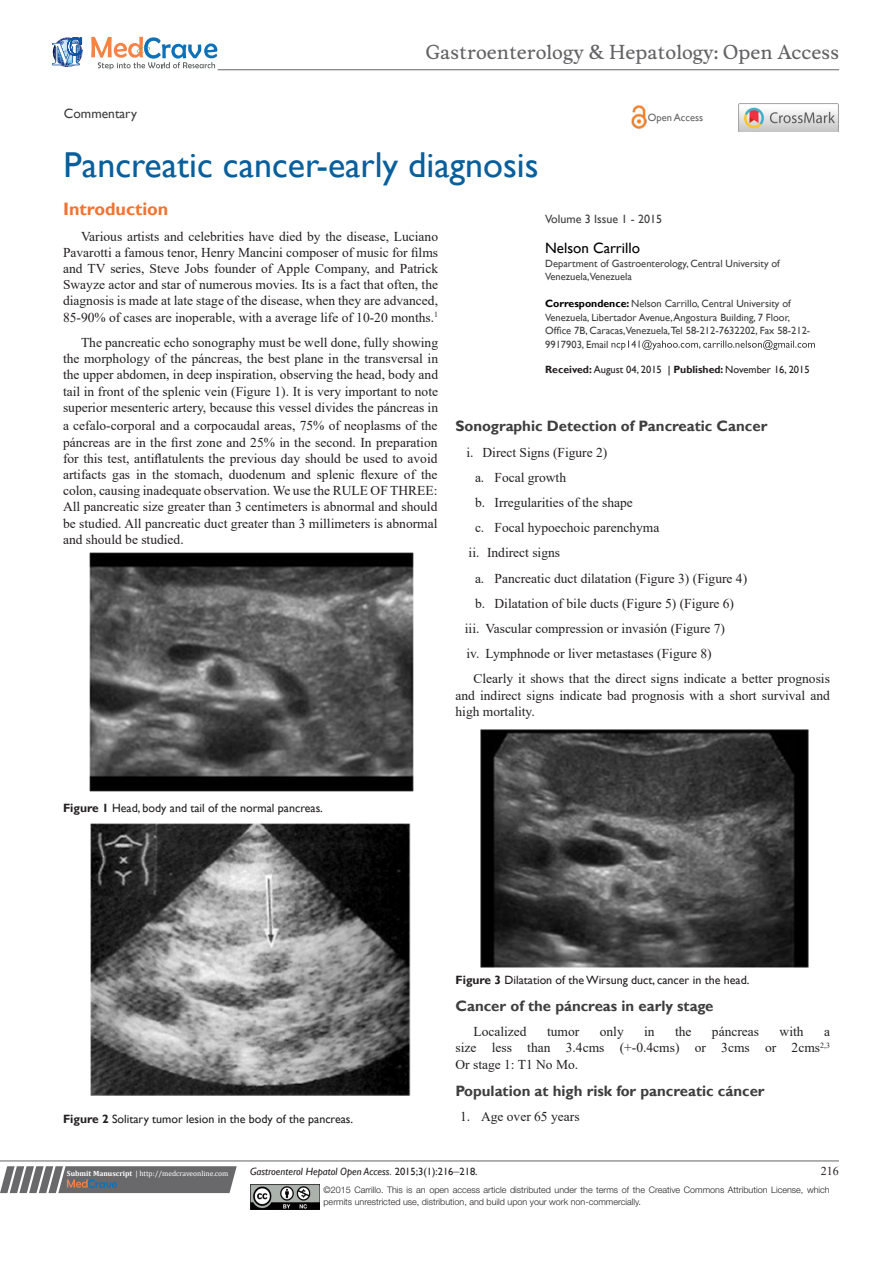
<style>
.page{position:relative;width:893px;height:1263px;background:#fff}
.page>*{position:absolute;margin:0;border:0;box-sizing:border-box;transform-origin:0 0}
.t1{font:36px "Gill Sans";color:#085f9c}
.t2{font:18.6px "Musee";color:#636366}
.List_Paragraph{font:700 18px "Gill Sans";color:#f37331}
.t3{font:700 15px "Gill Sans";color:#3e3e3f}
.t4{font:15px "Gill Sans";color:#000}
.t5{font:13.5px/16.2px "Times New Roman";color:#231f20;text-align:justify}
.t6{font:13.5px "Gill Sans";color:#3e3e3f}
.t7{font:12px "Gill Sans";color:#231f20}
.t8{font:12px "Gill Sans";color:#3e3e3f}
.t9{font:12px "Times New Roman";color:#231f20}
.t10{font:10.5px/13.5px "Gill Sans";color:#3e3e3f}
.t11{font:italic 10.5px "Gill Sans";color:#231f20}
.t12{font:10.5px "Gill Sans";color:#231f20}
.t13{font:10.5px "Gill Sans";color:#636366}
.t14{font:300 9px/12px "Helvetica Neue LT Std";color:#231f20}
.t15{font:7.5px "Cambria";color:#fff}
.s1{font-weight:700;color:#000}
.s2{font-weight:700}
.s3{color:#000}
.s4{font-style:normal}
.s5{font-family:"Times New Roman";font-style:normal;font-size:12px}
</style>
<div class="page">
<svg style="left:0;top:1166px;width:237px;height:27px;background:#78787a"></svg>
<hr style="left:0;top:1161px;width:839px;height:1px;background:#626465">
<img style="left:250px;top:1185px;width:69px;height:24px">
<svg style="left:611px;top:340px;width:204px;height:10px"></svg>
<img style="left:82px;top:38px;width:1px;height:17px">
<svg style="left:52px;top:37px;width:30px;height:30px"></svg>
<svg style="left:91px;top:37px;width:126px;height:33px"></svg>
<hr style="left:218px;top:70px;width:621px;height:1px;background:#626465">
<img style="left:631px;top:105px;width:16px;height:24px">
<img style="left:739px;top:104px;width:99px;height:28px">
<img style="left:89px;top:552px;width:325px;height:240px">
<img style="left:90px;top:823px;width:320px;height:272px">
<img style="left:480px;top:729px;width:329px;height:239px">
<p class="t2" style="left:425px;top:41px;width:415px">Gastroenterology &amp; Hepatology: Open Access</p>
<p class="t6" style="left:64px;top:105px;width:74px">Commentary</p>
<p class="t13" style="left:648px;top:112px;width:57px">Open Access</p>
<p class="t1" style="left:64px;top:144px;width:477px">Pancreatic cancer-early diagnosis</p>
<p class="List_Paragraph" style="left:63px;top:199px;width:107px">Introduction</p>
<p class="t5" style="left:63px;top:228px;width:377px;text-indent:18px">Various artists and celebrities have died by the disease, Luciano Pavarotti a famous tenor, Henry Mancini composer of music for films and TV series, Steve Jobs founder of Apple Company, and Patrick Swayze actor and star of numerous movies. Its is a fact that often, the diagnosis is made at late stage of the disease, when they are advanced, 85-90% of cases are inoperable, with a average life of 10-20 months.<sup>1</sup></p>
<p class="t5" style="left:63px;top:334px;width:377px;text-indent:18px">The pancreatic echo sonography must be well done, fully showing the morphology of the páncreas, the best plane in the transversal in the upper abdomen, in deep inspiration, observing the head, body and tail in front of the splenic vein (Figure 1). It is very important to note superior mesenteric artery, because this vessel divides the páncreas in</p>
<p class="t5" style="left:63px;top:417px;width:376px">a cefalo-corporal and a corpocaudal areas, 75% of neoplasms of the páncreas are in the first zone and 25% in the second. In preparation for this test, antiflatulents the previous day should be used to avoid artifacts gas in the stomach, duodenum and splenic flexure of the colon, causing inadequate observation. We use the RULE OF THREE:<br>All pancreatic size greater than 3 centimeters is abnormal and should be studied. All pancreatic duct greater than 3 millimeters is abnormal and should be studied.</p>
<p class="t8" style="left:545px;top:212px;width:118px">Volume 3 Issue 1 - 2015</p>
<p class="t4" style="left:545px;top:239px;width:96px">Nelson Carrillo</p>
<p class="t10" style="left:545px;top:257px;width:236px">Department of Gastroenterology, Central University of<br>Venezuela,Venezuela</p>
<p class="t10" style="left:545px;top:297px;width:267px"><span class="s1">Correspondence:</span> Nelson Carrillo, Central University of Venezuela, Libertador Avenue, Angostura Building, 7 Floor, Office 7B, Caracas,Venezuela,Tel 58-212-7632202, Fax 58-212- 9917903, Email</p>
<p class="t12" style="left:545px;top:363px;width:266px"><span class="s2">Received:</span> August 04, 2015 <span class="s3">|</span> <span class="s2">Published:</span> November 16, 2015</p>
<p class="t3" style="left:455px;top:417px;width:313px">Sonographic Detection of Pancreatic Cancer</p>
<p class="t5" style="left:466px;top:443px;width:142px">i. Direct Signs (Figure 2)</p>
<p class="t5" style="left:475px;top:469px;width:93px">a. Focal growth</p>
<p class="t5" style="left:475px;top:494px;width:159px">b. Irregularities of the shape</p>
<p class="t5" style="left:475px;top:519px;width:186px">c. Focal hypoechoic parenchyma</p>
<p class="t5" style="left:469px;top:544px;width:93px">ii. Indirect signs</p>
<p class="t5" style="left:475px;top:569px;width:274px">a. Pancreatic duct dilatation (Figure 3) (Figure 4)</p>
<p class="t5" style="left:475px;top:595px;width:261px">b. Dilatation of bile ducts (Figure 5) (Figure 6)</p>
<p class="t5" style="left:465px;top:620px;width:262px">iii. Vascular compression or invasión (Figure 7)</p>
<p class="t5" style="left:466px;top:645px;width:247px">iv. Lymphnode or liver metastases (Figure 8)</p>
<p class="t5" style="left:455px;top:670px;width:376px;text-indent:18px">Clearly it shows that the direct signs indicate a better prognosis and indirect signs indicate bad prognosis with a short survival and high mortality.</p>
<p class="t7" style="left:63px;top:801px;width:261px"><span class="s2">Figure 1</span> Head, body and tail of the normal pancreas.</p>
<p class="t7" style="left:63px;top:1112px;width:292px"><span class="s2">Figure 2</span> Solitary tumor lesion in the body of the pancreas.</p>
<p class="t7" style="left:455px;top:973px;width:295px"><span class="s2">Figure 3</span> Dilatation of the Wirsung duct, cancer in the head.</p>
<p class="t3" style="left:455px;top:997px;width:260px">Cancer of the páncreas in early stage</p>
<p class="t5" style="left:473px;top:1023px;width:55px">Localized</p>
<p class="t5" style="left:547px;top:1023px;width:34px">tumor</p>
<p class="t5" style="left:600px;top:1023px;width:26px">only</p>
<p class="t5" style="left:644px;top:1023px;width:12px">in</p>
<p class="t5" style="left:675px;top:1023px;width:18px">the</p>
<p class="t5" style="left:712px;top:1023px;width:49px">páncreas</p>
<p class="t5" style="left:780px;top:1023px;width:26px">with</p>
<p class="t5" style="left:455px;top:1023px;width:376px;text-indent:368px">a size less than 3.4cms (+-0.4cms) or 3cms or 2cms<sup>2,3<br></sup>Or stage 1: T1 No Mo.</p>
<p class="t3" style="left:455px;top:1081px;width:311px">Population at high risk for pancreatic cáncer</p>
<p class="t5" style="left:460px;top:1108px;width:121px">1. Age over 65 years</p>
<p class="t15" style="left:67px;top:1169px;width:163px"><span class="s2">Submit Manuscript</span> | http://medcraveonline.com</p>
<p class="t11" style="left:250px;top:1165px;width:229px">Gastroenterol Hepatol Open Access. <span class="s4">2015;3(1):216</span><span class="s5">‒</span><span class="s4">218.</span></p>
<p class="t9" style="left:821px;top:1162px;width:19px">216</p>
<p class="t14" style="left:323px;top:1183px;width:508px">©2015 Carrillo. This is an open access article distributed under the terms of the Creative Commons Attribution License, which permits unrestricted use, distribution, and build upon your work non-commercially.</p>
</div>
